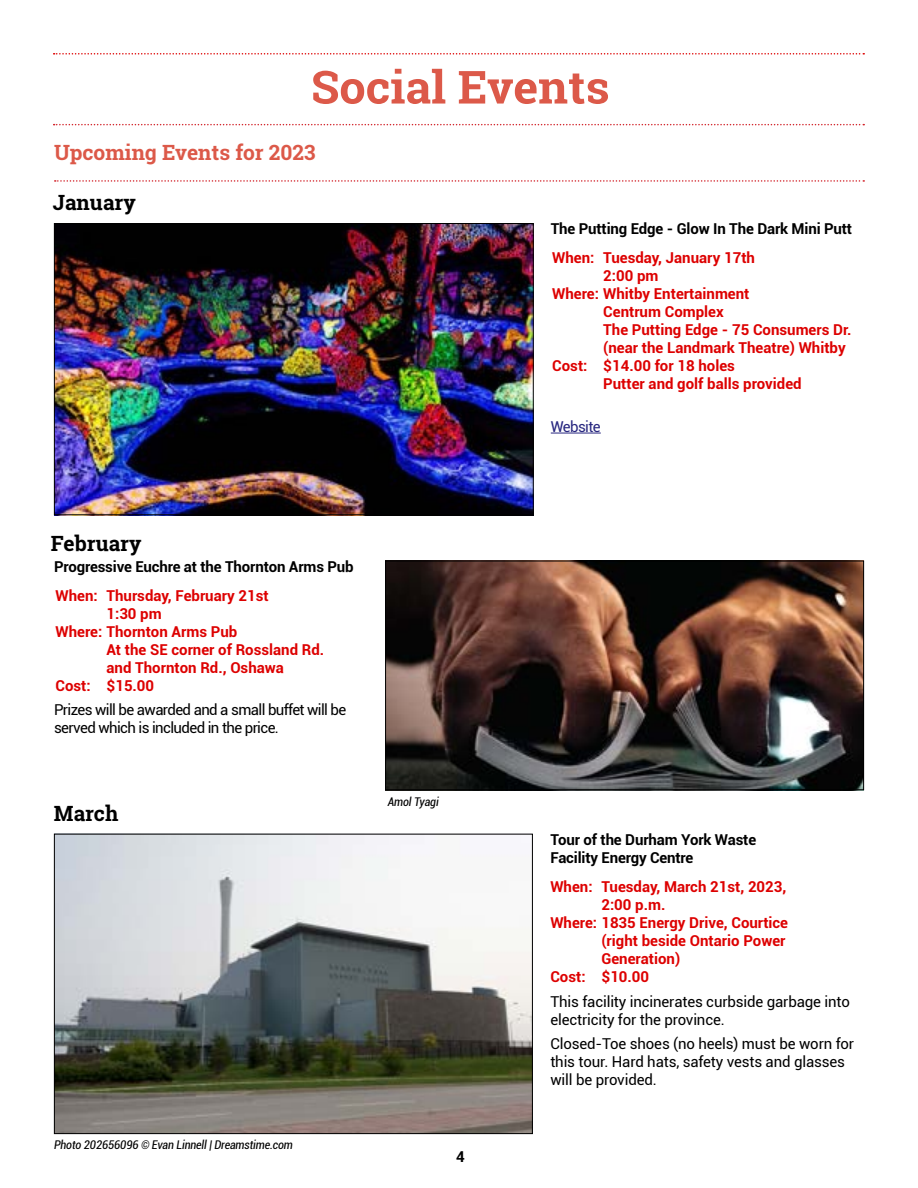
<style>
.page{position:relative;width:918px;height:1188px;background:#fff}
.page>*{position:absolute;margin:0;border:0;box-sizing:border-box;transform-origin:0 0}
.t1{font:700 21px "Roboto Slab";color:#dc5949}
.t2{font:700 21px "Roboto Slab";color:#000}
.t3{font:700 15px "Roboto";color:#d00}
.t4{font:15px/18px "Roboto";letter-spacing:-.01em;color:#000}
.t5{font:700 15px/18px "Roboto";letter-spacing:-.01em;color:#000}
.t6{font:15px/18px "Roboto";letter-spacing:-.04em;color:#000}
.t7{font:15px "Roboto";letter-spacing:-.04em;color:#282780}
.t8{font:italic condensed 12px "Roboto";letter-spacing:-.01em;color:#000}
</style>
<div class="page">
<svg style="left:55px;top:180px;width:809px;height:2px"></svg>
<svg style="left:54px;top:53px;width:810px;height:2px"></svg>
<svg style="left:54px;top:124px;width:810px;height:1px"></svg>
<svg style="left:313px;top:69px;width:132px;height:35px"></svg>
<svg style="left:459px;top:71px;width:149px;height:33px"></svg>
<hr style="left:551px;top:433px;width:50px;height:1px;background:#282780">
<img style="left:56px;top:225px;width:476px;height:288px">
<div style="left:54px;top:223px;width:480px;height:292px;border:1px solid #000"></div>
<img style="left:387px;top:563px;width:475px;height:225px">
<div style="left:385px;top:561px;width:479px;height:229px;border:1px solid #000"></div>
<img style="left:56px;top:836px;width:475px;height:296px">
<div style="left:54px;top:834px;width:479px;height:300px;border:1px solid #000"></div>
<h1 class="t1" style="left:54px;top:138px;width:263px">Upcoming Events for 2023</h1>
<h1 class="t2" style="left:53px;top:188px;width:85px">January</h1>
<h1 class="t2" style="left:51px;top:529px;width:92px">February</h1>
<p class="t5" style="left:54px;top:557px;width:301px">Progressive Euchre at the Thornton Arms Pub</p>
<p class="t3" style="left:56px;top:585px;width:215px">When: Thursday, February 21st</p>
<p class="t3" style="left:106px;top:603px;width:57px">1:30 pm</p>
<p class="t3" style="left:55px;top:621px;width:183px">Where: Thornton Arms Pub</p>
<p class="t3" style="left:106px;top:639px;width:219px">At the SE corner of Rossland Rd.</p>
<p class="t3" style="left:106px;top:657px;width:179px">and Thornton Rd., Oshawa</p>
<p class="t3" style="left:55px;top:675px;width:100px">Cost: $15.00</p>
<p class="t6" style="left:54px;top:701px;width:294px">Prizes will be awarded and a small buffet will be served which is included in the price.</p>
<h1 class="t2" style="left:54px;top:799px;width:66px">March</h1>
<p class="t8" style="left:388px;top:793px;width:53px">Amol Tyagi</p>
<p class="t8" style="left:54px;top:1137px;width:241px">Photo 202656096 © Evan Linnell | Dreamstime.com</p>
<p class="t5" style="left:456px;top:1147px;width:10px">4</p>
<p class="t5" style="left:551px;top:219px;width:303px">The Putting Edge - Glow In The Dark Mini Putt</p>
<p class="t3" style="left:552px;top:247px;width:204px">When: Tuesday, January 17th</p>
<p class="t3" style="left:603px;top:265px;width:57px">2:00 pm</p>
<p class="t3" style="left:552px;top:283px;width:199px">Where: Whitby Entertainment</p>
<p class="t3" style="left:603px;top:301px;width:122px">Centrum Complex</p>
<p class="t3" style="left:603px;top:319px;width:250px">The Putting Edge - 75 Consumers Dr.</p>
<p class="t3" style="left:603px;top:337px;width:244px">(near the Landmark Theatre) Whitby</p>
<p class="t3" style="left:552px;top:355px;width:184px">Cost: $14.00 for 18 holes</p>
<p class="t3" style="left:603px;top:373px;width:200px">Putter and golf balls provided</p>
<p class="t7" style="left:551px;top:416px;width:51px">Website</p>
<p class="t5" style="left:550px;top:830px;width:207px">Tour of the Durham York Waste<br>Facility Energy Centre</p>
<p class="t3" style="left:550px;top:876px;width:237px">When: Tuesday, March 21st, 2023,</p>
<p class="t3" style="left:601px;top:894px;width:65px">2:00 p.m.</p>
<p class="t3" style="left:550px;top:912px;width:239px">Where: 1835 Energy Drive, Courtice</p>
<p class="t3" style="left:601px;top:930px;width:186px">(right beside Ontario Power</p>
<p class="t3" style="left:601px;top:948px;width:80px">Generation)</p>
<p class="t3" style="left:550px;top:966px;width:100px">Cost: $10.00</p>
<p class="t4" style="left:550px;top:992px;width:301px">This facility incinerates curbside garbage into electricity for the province.</p>
<p class="t4" style="left:550px;top:1034px;width:305px">Closed-Toe shoes (no heels) must be worn for this tour. Hard hats, safety vests and glasses will be provided.</p>
</div>
